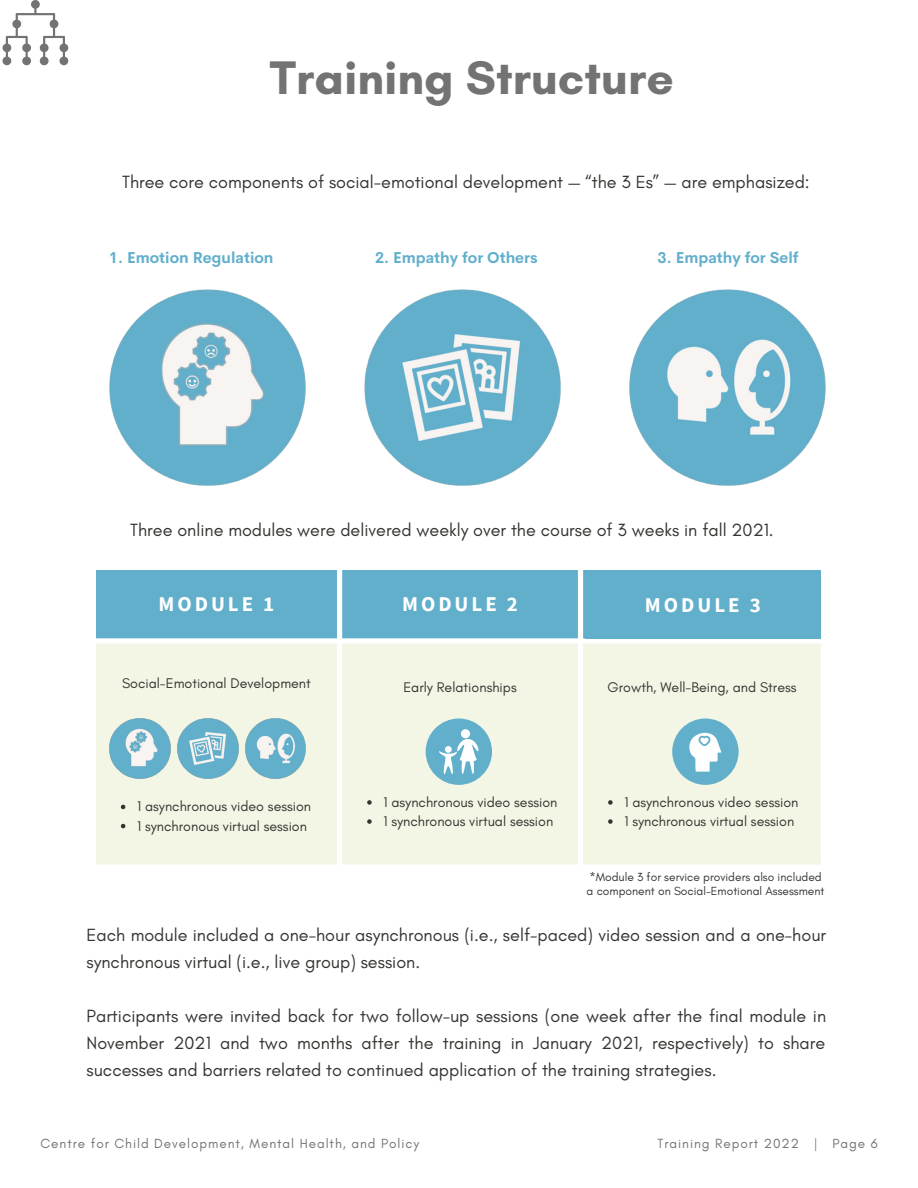
<style>
.page{position:relative;width:918px;height:1188px;background:#fff}
.page>*{position:absolute;margin:0;border:0;box-sizing:border-box;transform-origin:0 0}
.t1{font:700 48px "Glacial Indifference";color:#737373}
.t2{font:700 21px "Source Sans Pro";letter-spacing:.14em;color:#fff}
.t3{font:18px/27px "Glacial Indifference";color:#343431}
.t4{font:700 15.45px "Cerebri Sans";color:#62afcc}
.t5{font:14.25px/19.2px "Glacial Indifference";color:#343431}
.t6{font:13.5px "Glacial Indifference";letter-spacing:.07em;color:#737373}
.t7{font:12px/14px "Glacial Indifference";color:#343431}
</style>
<div class="page">
<img style="left:630px;top:290px;width:196px;height:196px">
<img style="left:365px;top:290px;width:195px;height:196px">
<img style="left:110px;top:290px;width:196px;height:196px">
<div style="left:98px;top:572px;width:477px;height:64px;background:#62afcc"></div>
<div style="left:98px;top:646px;width:721px;height:216px;background:#f4f6e5"></div>
<svg style="left:121px;top:805px;width:4px;height:4px"></svg>
<svg style="left:121px;top:824px;width:4px;height:4px"></svg>
<svg style="left:367px;top:800px;width:5px;height:5px"></svg>
<svg style="left:367px;top:819px;width:5px;height:5px"></svg>
<svg style="left:608px;top:800px;width:5px;height:5px"></svg>
<svg style="left:608px;top:819px;width:5px;height:5px"></svg>
<hr style="left:96px;top:572px;width:2px;height:64px;background:#62afcc">
<hr style="left:335px;top:572px;width:2px;height:64px;background:#62afcc">
<hr style="left:96px;top:570px;width:241px;height:2px;background:#62afcc">
<hr style="left:96px;top:636px;width:241px;height:2px;background:#62afcc">
<hr style="left:342px;top:572px;width:3px;height:64px;background:#62afcc">
<hr style="left:575px;top:572px;width:3px;height:64px;background:#62afcc">
<hr style="left:342px;top:570px;width:236px;height:2px;background:#62afcc">
<hr style="left:342px;top:636px;width:236px;height:2px;background:#62afcc">
<hr style="left:583px;top:572px;width:3px;height:64px;background:#62afcc">
<hr style="left:583px;top:570px;width:238px;height:2px;background:#62afcc">
<hr style="left:583px;top:636px;width:238px;height:2px;background:#62afcc">
<hr style="left:96px;top:646px;width:2px;height:216px;background:#f4f6e5">
<hr style="left:335px;top:646px;width:2px;height:216px;background:#f4f6e5">
<hr style="left:96px;top:644px;width:241px;height:2px;background:#f4f6e5">
<hr style="left:96px;top:862px;width:241px;height:2px;background:#f4f6e5">
<hr style="left:342px;top:646px;width:3px;height:216px;background:#f4f6e5">
<hr style="left:575px;top:646px;width:3px;height:216px;background:#f4f6e5">
<hr style="left:342px;top:644px;width:236px;height:2px;background:#f4f6e5">
<hr style="left:342px;top:862px;width:236px;height:2px;background:#f4f6e5">
<hr style="left:583px;top:646px;width:3px;height:216px;background:#f4f6e5">
<hr style="left:819px;top:646px;width:2px;height:216px;background:#f4f6e5">
<hr style="left:583px;top:644px;width:238px;height:2px;background:#f4f6e5">
<hr style="left:583px;top:862px;width:238px;height:2px;background:#f4f6e5">
<img style="left:246px;top:718px;width:60px;height:61px">
<img style="left:178px;top:718px;width:60px;height:61px">
<img style="left:110px;top:718px;width:60px;height:61px">
<div style="left:426px;top:718px;width:66px;height:67px;background:#62afcc;border-radius:50%"></div>
<div style="left:461px;top:729px;width:9px;height:9px;background:#fff;border-radius:50%"></div>
<svg style="left:439px;top:739px;width:40px;height:35px"></svg>
<div style="left:672px;top:718px;width:67px;height:67px;background:#62afcc;border-radius:50%"></div>
<svg style="left:689px;top:732px;width:33px;height:40px"></svg>
<svg style="left:3px;top:0;width:65px;height:65px"></svg>
<div style="left:585px;top:572px;width:236px;height:66px;background:#62afcc"></div>
<h1 class="t1" style="left:270px;top:49px;width:405px">Training Structure</h1>
<p class="t3" style="left:122px;top:168px;width:689px">Three core components of social-emotional development — “the 3 Es” — are emphasized:</p>
<p class="t4" style="left:109px;top:248px;width:166px">1. Emotion Regulation</p>
<p class="t4" style="left:375px;top:248px;width:164px">2. Empathy for Others</p>
<p class="t4" style="left:658px;top:248px;width:142px">3. Empathy for Self</p>
<p class="t3" style="left:130px;top:516px;width:645px">Three online modules were delivered weekly over the course of 3 weeks in fall 2021.</p>
<p class="t2" style="left:159px;top:590px;width:117px">MODULE 1</p>
<p class="t2" style="left:402px;top:590px;width:117px">MODULE 2</p>
<p class="t2" style="left:645px;top:592px;width:117px">MODULE 3</p>
<p class="t5" style="left:122px;top:673px;width:190px">Social-Emotional Development</p>
<p class="t5" style="left:403px;top:678px;width:115px">Early Relationships</p>
<p class="t5" style="left:608px;top:678px;width:191px">Growth, Well-Being, and Stress</p>
<p class="t5" style="left:137px;top:797px;width:176px">1 asynchronous video session<br>1 synchronous virtual session</p>
<p class="t5" style="left:384px;top:792px;width:176px">1 asynchronous video session<br>1 synchronous virtual session</p>
<p class="t5" style="left:624px;top:792px;width:176px">1 asynchronous video session<br>1 synchronous virtual session</p>
<p class="t7" style="left:587px;top:869px;width:239px">*Module 3 for service providers also included a component on Social-Emotional Assessment</p>
<p class="t3" style="left:87px;top:921px;width:741px">Each module included a one-hour asynchronous (i.e., self-paced) video session and a one-hour synchronous virtual (i.e., live group) session.</p>
<p class="t3" style="left:87px;top:1002px;width:741px;text-align:justify">Participants were invited back for two follow-up sessions (one week after the final module in November 2021 and two months after the training in January 2021, respectively) to share successes and barriers related to continued application of the training strategies.</p>
<p class="t6" style="left:40px;top:1135px;width:380px">Centre for Child Development, Mental Health, and Policy</p>
<p class="t6" style="left:657px;top:1135px;width:222px">Training Report 2022 | Page 6</p>
</div>
